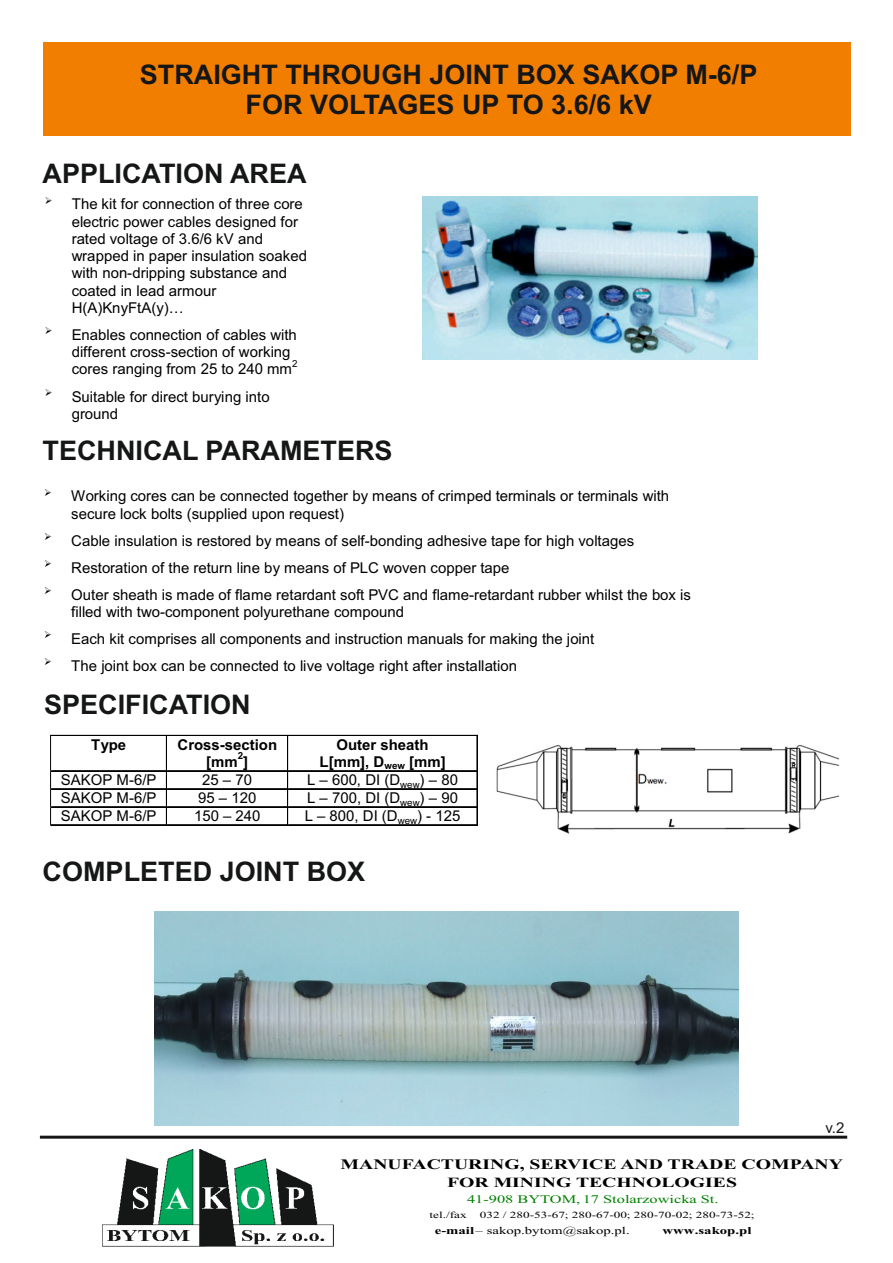
<style>
.page{position:relative;width:893px;height:1263px;background:#fff}
.page>*{position:absolute;margin:0;border:0;box-sizing:border-box;transform-origin:0 0}
.t1{font:700 27px/30.2px "Arial";color:#151616;text-align:center}
.t2{font:15px/17.2px "Arial";color:#000}
.t3{font:700 15px/17.1px "Arial";color:#000;text-align:center}
.t4{font:15px "Arial";color:#151616}
.t5{font:700 14.55px "Times New Roman";color:#000;scale:1.36 1}
.t6{font:700 14.1px "Times New Roman";color:#000;scale:1.4 1}
.t7{font:11.7px "Times New Roman";color:#008000;scale:1.4 1}
.t8{font:10.5px "Times New Roman";color:#000;scale:1.4 1}
.t9{font:700 10.5px "Times New Roman";color:#000;scale:1.4 1}
.t10{font:9.75px "Arial";color:#000}
.t11{font:700 9.75px "Arial";color:#000}
.t12{font:9.45px "Times New Roman";color:#000;scale:1.4 1}
.s1{font-weight:700}
</style>
<div class="page">
<img style="left:155px;top:912px;width:583px;height:213px">
<div style="left:43px;top:43px;width:807px;height:93px;background:#f27e00"></div>
<hr style="left:40px;top:1136px;width:807px;height:3px;background:#151616">
<img style="left:102px;top:1150px;width:231px;height:96px">
<img style="left:422px;top:196px;width:336px;height:164px">
<hr style="left:51px;top:735px;width:115px;height:1px;background:#000">
<hr style="left:167px;top:735px;width:121px;height:1px;background:#000">
<hr style="left:288px;top:735px;width:189px;height:1px;background:#000">
<hr style="left:50px;top:736px;width:1px;height:35px;background:#000">
<hr style="left:166px;top:736px;width:1px;height:35px;background:#000">
<hr style="left:288px;top:736px;width:1px;height:35px;background:#000">
<hr style="left:287px;top:736px;width:1px;height:35px;background:#000">
<hr style="left:477px;top:736px;width:1px;height:35px;background:#000">
<hr style="left:51px;top:771px;width:115px;height:1px;background:#000">
<hr style="left:51px;top:770px;width:115px;height:1px;background:#000">
<hr style="left:167px;top:771px;width:121px;height:1px;background:#000">
<hr style="left:167px;top:770px;width:121px;height:1px;background:#000">
<hr style="left:288px;top:771px;width:189px;height:1px;background:#000">
<hr style="left:288px;top:770px;width:189px;height:1px;background:#000">
<hr style="left:51px;top:789px;width:115px;height:1px;background:#000">
<hr style="left:51px;top:788px;width:115px;height:1px;background:#000">
<hr style="left:167px;top:789px;width:121px;height:1px;background:#000">
<hr style="left:167px;top:788px;width:121px;height:1px;background:#000">
<hr style="left:288px;top:789px;width:189px;height:1px;background:#000">
<hr style="left:288px;top:788px;width:189px;height:1px;background:#000">
<hr style="left:51px;top:807px;width:115px;height:1px;background:#000">
<hr style="left:51px;top:806px;width:115px;height:1px;background:#000">
<hr style="left:167px;top:807px;width:121px;height:1px;background:#000">
<hr style="left:167px;top:806px;width:121px;height:1px;background:#000">
<hr style="left:288px;top:807px;width:189px;height:1px;background:#000">
<hr style="left:288px;top:806px;width:189px;height:1px;background:#000">
<svg style="left:50px;top:770px;width:2px;height:56px"></svg>
<hr style="left:51px;top:825px;width:115px;height:1px;background:#000">
<hr style="left:51px;top:824px;width:115px;height:1px;background:#000">
<svg style="left:166px;top:771px;width:1px;height:55px"></svg>
<hr style="left:167px;top:825px;width:121px;height:1px;background:#000">
<hr style="left:167px;top:824px;width:121px;height:1px;background:#000">
<svg style="left:287px;top:770px;width:2px;height:54px"></svg>
<hr style="left:288px;top:825px;width:189px;height:1px;background:#000">
<hr style="left:288px;top:824px;width:189px;height:1px;background:#000">
<svg style="left:477px;top:771px;width:1px;height:55px"></svg>
<img style="left:496px;top:744px;width:343px;height:90px">
<h1 class="t1" style="left:140px;top:62px;width:619px">STRAIGHT THROUGH JOINT BOX SAKOP M-6/P<br>FOR VOLTAGES UP TO 3.6/6 kV</h1>
<h1 class="t1" style="left:43px;top:161px;width:265px">APPLICATION AREA</h1>
<p class="t2" style="left:72px;top:197px;width:237px">The kit for connection of three core electric power cables designed for rated voltage of 3.6/6 kV and wrapped in paper insulation soaked with non-dripping substance and coated in lead armour<br>H(A)KnyFtA(y)…</p>
<p class="t2" style="left:72px;top:327px;width:227px">Enables connection of cables with different cross-section of working cores ranging from 25 to 240 mm</p>
<p class="t10" style="left:292px;top:360px;width:7px">2</p>
<p class="t2" style="left:72px;top:389px;width:200px">Suitable for direct burying into ground</p>
<h1 class="t1" style="left:43px;top:438px;width:352px">TECHNICAL PARAMETERS</h1>
<p class="t2" style="left:71px;top:489px;width:599px">Working cores can be connected together by means of crimped terminals or terminals with secure lock bolts (supplied upon request)</p>
<p class="t2" style="left:71px;top:528px;width:621px;line-height:27px">Cable insulation is restored by means of self-bonding adhesive tape for high voltages<br>Restoration of the return line by means of PLC woven copper tape<br>Outer sheath is made of flame retardant soft PVC and flame-retardant rubber whilst the box is</p>
<p class="t2" style="left:71px;top:599px;width:525px;line-height:27.2px">filled with two-component polyurethane compound<br>Each kit comprises all components and instruction manuals for making the joint<br>The joint box can be connected to live voltage right after installation</p>
<h1 class="t1" style="left:44px;top:692px;width:208px">SPECIFICATION</h1>
<p class="t3" style="left:91px;top:737px;width:36px">Type</p>
<p class="t3" style="left:178px;top:737px;width:101px">Cross-section [mm ]</p>
<p class="t11" style="left:238px;top:752px;width:7px">2</p>
<p class="t3" style="left:320px;top:737px;width:128px">Outer sheath<br>L[mm], D<sub>wew</sub> [mm]</p>
<p class="t2" style="left:61px;top:773px;width:97px">SAKOP M-6/P</p>
<p class="t2" style="left:202px;top:773px;width:51px">25 – 70</p>
<p class="t2" style="left:307px;top:773px;width:152px">L – 600, DI (D<sub>wew</sub>) – 80</p>
<p class="t2" style="left:61px;top:791px;width:97px">SAKOP M-6/P</p>
<p class="t2" style="left:198px;top:791px;width:60px">95 – 120</p>
<p class="t2" style="left:307px;top:791px;width:152px">L – 700, DI (D<sub>wew</sub>) – 90</p>
<p class="t2" style="left:61px;top:809px;width:97px">SAKOP M-6/P</p>
<p class="t2" style="left:194px;top:809px;width:68px">150 – 240</p>
<p class="t2" style="left:305px;top:809px;width:157px">L – 800, DI (D<sub>wew</sub>) - 125</p>
<h1 class="t1" style="left:43px;top:859px;width:324px">COMPLETED JOINT BOX</h1>
<p class="t4" style="left:825px;top:1122px;width:20px">v.2</p>
<p class="t5" style="left:341px;top:1159px;width:371px">MANUFACTURING, SERVICE AND TRADE COMPANY</p>
<p class="t6" style="left:447px;top:1177px;width:209px">FOR MINING TECHNOLOGIES</p>
<p class="t7" style="left:467px;top:1195px;width:181px">41-908 BYTOM, 17 Stolarzowicka St.</p>
<p class="t12" style="left:430px;top:1212px;width:28px">tel./fax</p>
<p class="t12" style="left:480px;top:1212px;width:198px">032 / 280-53-67; 280-67-00; 280-70-02; 280-73-52;</p>
<p class="t8" style="left:435px;top:1227px;width:141px"><span class="s1">e-mail</span> – sakop.bytom@sakop.pl.</p>
<p class="t9" style="left:663px;top:1227px;width:65px">www.sakop.pl</p>
</div>
